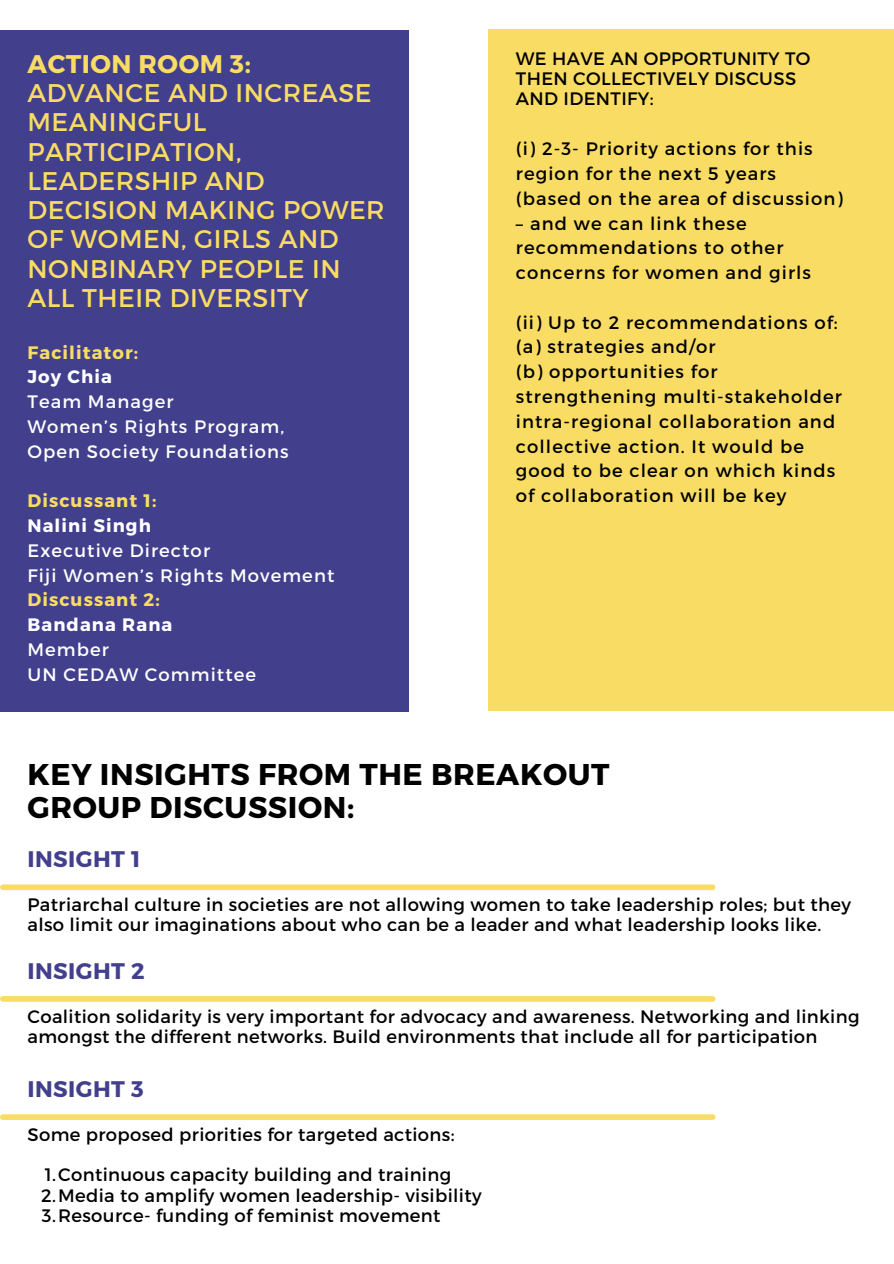
<style>
.page{position:relative;width:894px;height:1264px;background:#fff}
.page>*{position:absolute;margin:0;border:0;box-sizing:border-box;transform-origin:0 0}
.t1{font:700 30px "Montserrat";letter-spacing:.02em;color:#000}
.t2{font:25.5px/29.2px "Montserrat";letter-spacing:.02em;color:#f9dc63}
.t3{font:700 25.5px "Montserrat";letter-spacing:.02em;color:#f9dc63}
.t4{font:700 22.5px "Montserrat";letter-spacing:.02em;color:#423f8d}
.t5{font:18px/20.2px "Montserrat";letter-spacing:.02em;color:#000}
.t6{font:18px/24.8px "Montserrat";letter-spacing:.06em;color:#000}
.t7{font:18px "Montserrat";letter-spacing:.06em;color:#fff}
.t8{font:700 18px "Montserrat";letter-spacing:.06em;color:#f9dc63}
.t9{font:700 18px "Montserrat";letter-spacing:.06em;color:#fff}
</style>
<div class="page">
<div style="left:488px;top:30px;width:405px;height:681px;background:#f9dc63"></div>
<div style="left:0;top:30px;width:408px;height:681px;background:#423f8d"></div>
<div style="left:3px;top:884px;width:709px;height:6px;background:#f9dc63"></div>
<div style="left:3px;top:996px;width:709px;height:5px;background:#f9dc63"></div>
<div style="left:3px;top:1114px;width:709px;height:5px;background:#f9dc63"></div>
<p class="t3" style="left:27px;top:47px;width:225px">ACTION ROOM 3:</p>
<p class="t2" style="left:27px;top:77px;width:358px">ADVANCE AND INCREASE<br>MEANINGFUL<br>PARTICIPATION,<br>LEADERSHIP AND<br>DECISION MAKING POWER<br>OF WOMEN, GIRLS AND<br>NONBINARY PEOPLE IN<br>ALL THEIR DIVERSITY</p>
<p class="t8" style="left:27px;top:340px;width:112px">Facilitator:</p>
<p class="t9" style="left:27px;top:365px;width:86px">Joy Chia</p>
<p class="t7" style="left:27px;top:390px;width:147px">Team Manager</p>
<p class="t7" style="left:27px;top:415px;width:258px">Women’s Rights Program,</p>
<p class="t7" style="left:27px;top:439px;width:263px">Open Society Foundations</p>
<p class="t8" style="left:27px;top:489px;width:130px">Discussant 1:</p>
<p class="t9" style="left:27px;top:514px;width:125px">Nalini Singh</p>
<p class="t7" style="left:27px;top:538px;width:184px">Executive Director</p>
<p class="t7" style="left:27px;top:563px;width:308px">Fiji Women’s Rights Movement</p>
<p class="t8" style="left:27px;top:588px;width:134px">Discussant 2:</p>
<p class="t9" style="left:27px;top:613px;width:146px">Bandana Rana</p>
<p class="t7" style="left:27px;top:637px;width:83px">Member</p>
<p class="t7" style="left:27px;top:662px;width:230px">UN CEDAW Committee</p>
<p class="t5" style="left:516px;top:47px;width:296px">WE HAVE AN OPPORTUNITY TO<br>THEN COLLECTIVELY DISCUSS<br>AND IDENTIFY:</p>
<p class="t6" style="left:516px;top:135px;width:328px">(i) 2-3- Priority actions for this region for the next 5 years (based on the area of discussion)</p>
<p class="t6" style="left:516px;top:210px;width:296px">– and we can link these recommendations to other concerns for women and girls</p>
<p class="t6" style="left:516px;top:309px;width:323px">(ii) Up to 2 recommendations of:</p>
<p class="t6" style="left:516px;top:334px;width:201px">(a) strategies and/or</p>
<p class="t6" style="left:516px;top:358px;width:327px">(b) opportunities for strengthening multi-stakeholder intra-regional collaboration and collective action. It would be good to be clear on which kinds of collaboration will be key</p>
<p class="t1" style="left:27px;top:754px;width:583px">KEY INSIGHTS FROM THE BREAKOUT</p>
<p class="t1" style="left:27px;top:788px;width:328px">GROUP DISCUSSION:</p>
<p class="t4" style="left:27px;top:844px;width:114px">INSIGHT 1</p>
<p class="t5" style="left:27px;top:893px;width:824px">Patriarchal culture in societies are not allowing women to take leadership roles; but they also limit our imaginations about who can be a leader and what leadership looks like.</p>
<p class="t4" style="left:27px;top:956px;width:119px">INSIGHT 2</p>
<p class="t5" style="left:27px;top:1005px;width:833px">Coalition solidarity is very important for advocacy and awareness. Networking and linking amongst the different networks. Build environments that include all for participation</p>
<p class="t4" style="left:27px;top:1074px;width:118px">INSIGHT 3</p>
<p class="t5" style="left:27px;top:1123px;width:428px">Some proposed priorities for targeted actions:</p>
<p class="t5" style="left:45px;top:1163px;width:408px">1.Continuous capacity building and training</p>
<p class="t5" style="left:41px;top:1184px;width:442px">2.Media to amplify women leadership- visibility</p>
<p class="t5" style="left:42px;top:1204px;width:400px">3.Resource- funding of feminist movement</p>
</div>
